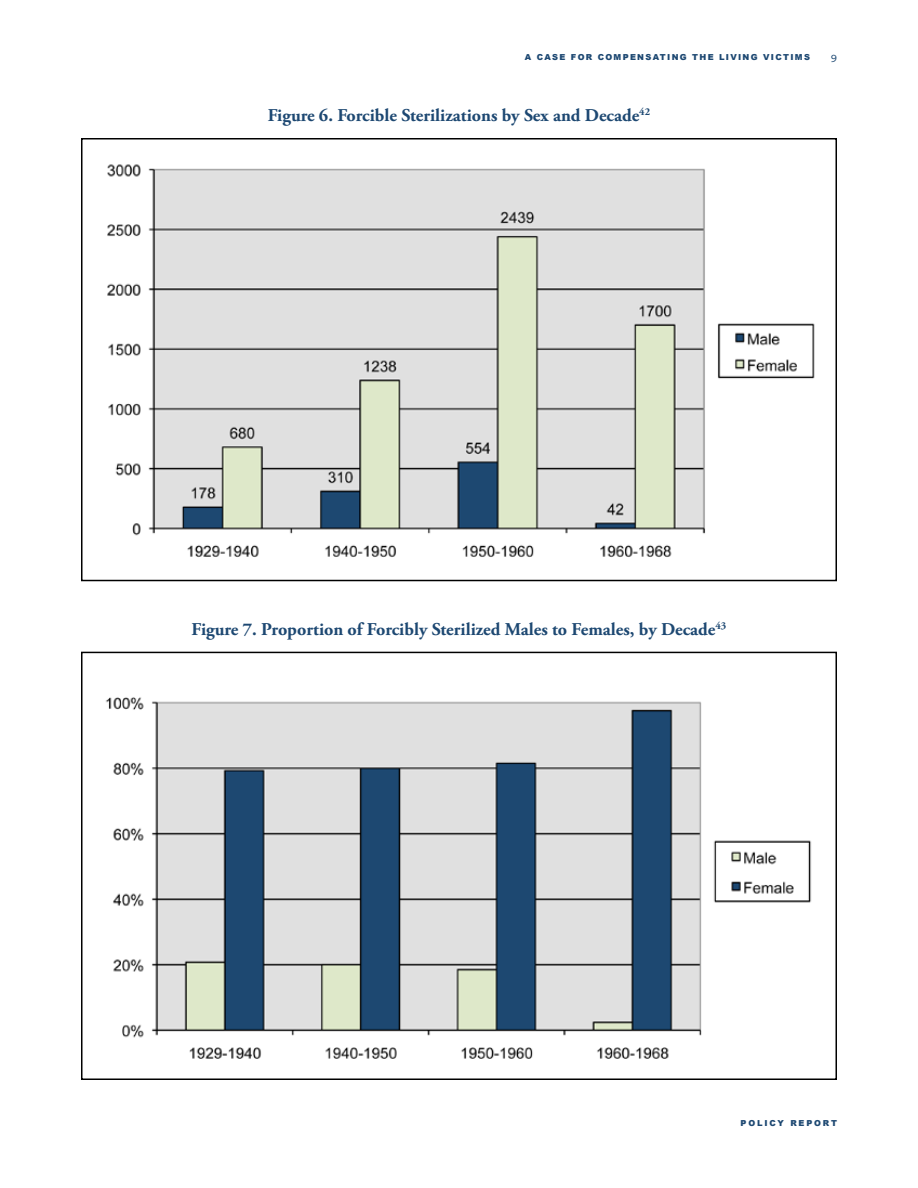
<style>
.page{position:relative;width:918px;height:1188px;background:#fff}
.page>*{position:absolute;margin:0;border:0;box-sizing:border-box;transform-origin:0 0}
.t1{font:700 18px "Adobe Garamond Pro";color:#1d4872}
.t2{font:10.5px "Syntax";color:#1d4872}
.t3{font:900 8.25px "Arial";letter-spacing:.16em;color:#1d4872}
.t4{font:900 8.25px "Arial";letter-spacing:.22em;color:#1d4872}
</style>
<div class="page">
<div style="left:81px;top:652px;width:756px;height:428px;border:2px solid #000"></div>
<div style="left:81px;top:138px;width:756px;height:443px;border:2px solid #000"></div>
<img style="left:107px;top:164px;width:708px;height:394px">
<img style="left:105px;top:697px;width:707px;height:362px">
<p class="t3" style="left:525px;top:51px;width:286px">A CASE FOR COMPENSATING THE LIVING VICTIMS</p>
<p class="t2" style="left:831px;top:52px;width:7px">9</p>
<p class="t1" style="left:268px;top:105px;width:384px">Figure 6. Forcible Sterilizations by Sex and Decade<sup>42</sup></p>
<p class="t1" style="left:192px;top:619px;width:536px">Figure 7. Proportion of Forcibly Sterilized Males to Females, by Decade<sup>43</sup></p>
<p class="t4" style="left:741px;top:1117px;width:98px">POLICY REPORT</p>
</div>
